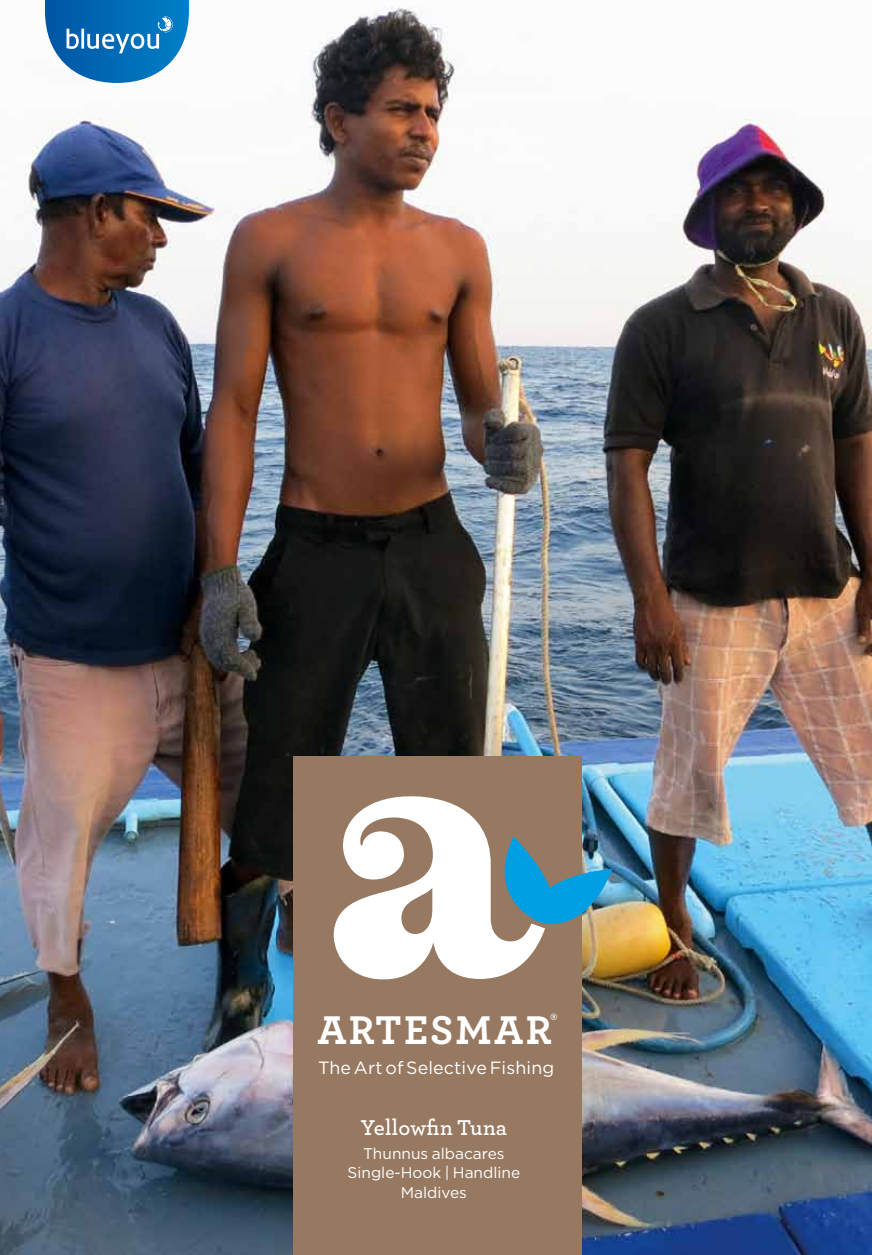
<style>
.page{position:relative;width:872px;height:1255px;background:#fff}
.page>*{position:absolute;margin:0;border:0;box-sizing:border-box;transform-origin:0 0}
.t1{font:700 42px "Archer";letter-spacing:.05em;color:#fff}
.t2{font:600 22.5px "Archer";letter-spacing:.01em;color:#fff}
.t3{font:17.7px "Gotham";letter-spacing:.01em;color:#fff}
.t4{font:15.45px/19.5px "Gotham";color:#fff;text-align:center}
.t5{font:700 9.6px "Archer";color:#fff}
</style>
<div class="page">
<img style="left:0;top:7px;width:872px;height:1247px">
<div style="left:293px;top:757px;width:288px;height:497px;background:#977962"></div>
<svg style="left:334px;top:794px;width:278px;height:188px"></svg>
<svg style="left:45px;top:0;width:144px;height:83px"></svg>
<h1 class="t1" style="left:317px;top:996px;width:236px">ARTESMAR</h1>
<p class="t5" style="left:550px;top:1009px;width:9px">®</p>
<p class="t3" style="left:318px;top:1058px;width:238px">TheArtofSelectiveFishing</p>
<h2 class="t2" style="left:361px;top:1110px;width:148px">Yellowfin Tuna</h2>
<p class="t4" style="left:347px;top:1143px;width:174px">Thunnus albacares<br>Single-Hook | Handline<br>Maldives</p>
</div>
